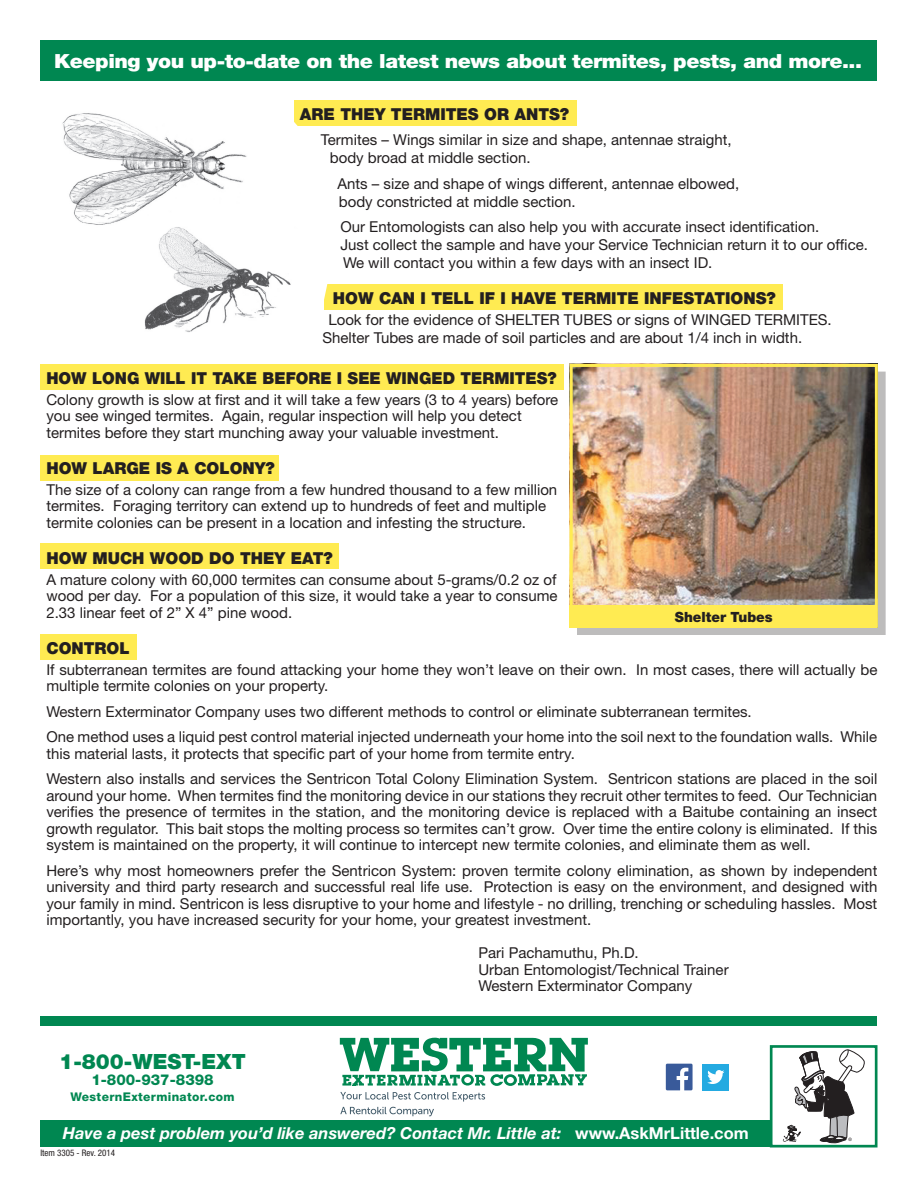
<style>
.page{position:relative;width:918px;height:1188px;background:#fff}
.page>*{position:absolute;margin:0;border:0;box-sizing:border-box;transform-origin:0 0}
.t1{font:900 21px "Helvetica Neue";color:#008751}
.t2{font:900 19.5px "Helvetica Neue";letter-spacing:-.02em;color:#fff;scale:1.07 1}
.t3{font:900 16.5px "Helvetica Neue";color:#231f20}
.t4{font:italic 700 16.5px "Helvetica Neue";color:#fff}
.t5{font:15px/16.5px "Helvetica Neue";color:#231f20}
.t6{font:800 15px "Helvetica Neue";color:#008751}
.t7{font:900 14.1px "Helvetica Neue";color:#231f20}
.t8{font:800 12px "Helvetica Neue";letter-spacing:.03em;color:#008751}
.t9{font:condensed 9px "Helvetica Neue";color:#231f20}
.s1{font-style:normal}
</style>
<div class="page">
<div style="left:40px;top:634px;width:97px;height:26px;background:#ffeb52"></div>
<div style="left:40px;top:543px;width:299px;height:26px;background:#ffeb52"></div>
<div style="left:40px;top:455px;width:239px;height:26px;background:#ffeb52"></div>
<div style="left:40px;top:364px;width:524px;height:26px;background:#ffeb52"></div>
<div style="left:324px;top:284px;width:459px;height:26px;background:#ffeb52"></div>
<div style="left:294px;top:100px;width:283px;height:26px;background:#ffeb52"></div>
<div style="left:40px;top:40px;width:838px;height:41px;background:#008751"></div>
<div style="left:40px;top:1120px;width:838px;height:28px;background:#008751"></div>
<div style="left:771px;top:1046px;width:105px;height:100px;background:#fff"></div>
<svg style="left:783px;top:1049px;width:82px;height:95px"></svg>
<div style="left:770px;top:1045px;width:107px;height:103px;border:3px solid #008751"></div>
<svg style="left:666px;top:1064px;width:27px;height:26px"></svg>
<div style="left:702px;top:1064px;width:27px;height:26px;background:#24aae1"></div>
<svg style="left:707px;top:1070px;width:17px;height:14px"></svg>
<svg style="left:340px;top:1092px;width:145px;height:24px"></svg>
<svg style="left:340px;top:1038px;width:248px;height:48px"></svg>
<img style="left:62px;top:113px;width:185px;height:112px">
<img style="left:145px;top:227px;width:146px;height:105px">
<div style="left:577px;top:372px;width:309px;height:263px;background:#bdbcbc"></div>
<img style="left:574px;top:368px;width:300px;height:237px">
<div style="left:570px;top:364px;width:308px;height:264px;border:3px solid #ffeb52"></div>
<div style="left:570px;top:605px;width:307px;height:23px;background:#ffeb52"></div>
<div style="left:40px;top:1016px;width:838px;height:10px;background:#008751"></div>
<p class="t2" style="left:54px;top:50px;width:757px">Keeping you up-to-date on the latest news about termites, pests, and more...</p>
<p class="t3" style="left:300px;top:104px;width:271px">ARE THEY TERMITES OR ANTS?</p>
<p class="t5" style="left:321px;top:131px;width:412px">Termites – Wings similar in size and shape, antennae straight,</p>
<p class="t5" style="left:330px;top:149px;width:202px">body broad at middle section.</p>
<p class="t5" style="left:337px;top:175px;width:403px">Ants – size and shape of wings different, antennae elbowed,</p>
<p class="t5" style="left:339px;top:193px;width:238px">body constricted at middle section.</p>
<p class="t5" style="left:340px;top:218px;width:480px">Our Entomologists can also help you with accurate insect identification.</p>
<p class="t5" style="left:340px;top:236px;width:529px">Just collect the sample and have your Service Technician return it to our office.</p>
<p class="t5" style="left:343px;top:254px;width:371px">We will contact you within a few days with an insect ID.</p>
<p class="t3" style="left:333px;top:288px;width:444px">HOW CAN I TELL IF I HAVE TERMITE INFESTATIONS?</p>
<p class="t5" style="left:328px;top:311px;width:505px">Look for the evidence of SHELTER TUBES or signs of WINGED TERMITES.</p>
<p class="t5" style="left:322px;top:329px;width:481px">Shelter Tubes are made of soil particles and are about 1/4 inch in width.</p>
<p class="t3" style="left:46px;top:368px;width:512px">HOW LONG WILL IT TAKE BEFORE I SEE WINGED TERMITES?</p>
<p class="t5" style="left:46px;top:391px;width:513px">Colony growth is slow at first and it will take a few years (3 to 4 years) before you see winged termites. Again, regular inspection will help you detect termites before they start munching away your valuable investment.</p>
<p class="t3" style="left:46px;top:458px;width:230px">HOW LARGE IS A COLONY?</p>
<p class="t5" style="left:46px;top:481px;width:512px">The size of a colony can range from a few hundred thousand to a few million termites. Foraging territory can extend up to hundreds of feet and multiple termite colonies can be present in a location and infesting the structure.</p>
<p class="t3" style="left:46px;top:548px;width:288px">HOW MUCH WOOD DO THEY EAT?</p>
<p class="t5" style="left:46px;top:571px;width:513px;text-align:justify">A mature colony with 60,000 termites can consume about 5-grams/0.2 oz of wood per day. For a population of this size, it would take a year to consume 2.33 linear feet of 2” X 4” pine wood.</p>
<p class="t3" style="left:46px;top:638px;width:85px">CONTROL</p>
<p class="t5" style="left:46px;top:661px;width:833px">If subterranean termites are found attacking your home they won’t leave on their own. In most cases, there will actually be multiple termite colonies on your property.</p>
<p class="t5" style="left:46px;top:703px;width:707px">Western Exterminator Company uses two different methods to control or eliminate subterranean termites.</p>
<p class="t5" style="left:46px;top:728px;width:832px">One method uses a liquid pest control material injected underneath your home into the soil next to the foundation walls. While this material lasts, it protects that specific part of your home from termite entry.</p>
<p class="t5" style="left:46px;top:770px;width:833px;text-align:justify">Western also installs and services the Sentricon Total Colony Elimination System. Sentricon stations are placed in the soil around your home. When termites find the monitoring device in our stations they recruit other termites to feed. Our Technician verifies the presence of termites in the station, and the monitoring device is replaced with a Baitube containing an insect growth regulator. This bait stops the molting process so termites can’t grow. Over time the entire colony is eliminated. If this system is maintained on the property, it will continue to intercept new termite colonies, and eliminate them as well.</p>
<p class="t5" style="left:46px;top:862px;width:833px;text-align:justify">Here’s why most homeowners prefer the Sentricon System: proven termite colony elimination, as shown by independent university and third party research and successful real life use. Protection is easy on the environment, and designed with your family in mind. Sentricon is less disruptive to your home and lifestyle - no drilling, trenching or scheduling hassles. Most importantly, you have increased security for your home, your greatest investment.</p>
<p class="t5" style="left:478px;top:944px;width:162px">Pari Pachamuthu, Ph.D.</p>
<p class="t5" style="left:478px;top:961px;width:252px">Urban Entomologist/Technical Trainer</p>
<p class="t5" style="left:478px;top:977px;width:215px">Western Exterminator Company</p>
<p class="t7" style="left:675px;top:608px;width:99px">Shelter Tubes</p>
<p class="t1" style="left:59px;top:1049px;width:188px">1-800-WEST-EXT</p>
<p class="t6" style="left:91px;top:1071px;width:124px">1-800-937-8398</p>
<p class="t8" style="left:70px;top:1090px;width:166px">WesternExterminator.com</p>
<p class="t4" style="left:63px;top:1123px;width:687px">Have a pest problem you’d like answered? Contact Mr. Little at: <span class="s1">www.AskMrLittle.com</span></p>
<p class="t9" style="left:40px;top:1147px;width:76px">Item 3305 - Rev. 2014</p>
</div>
